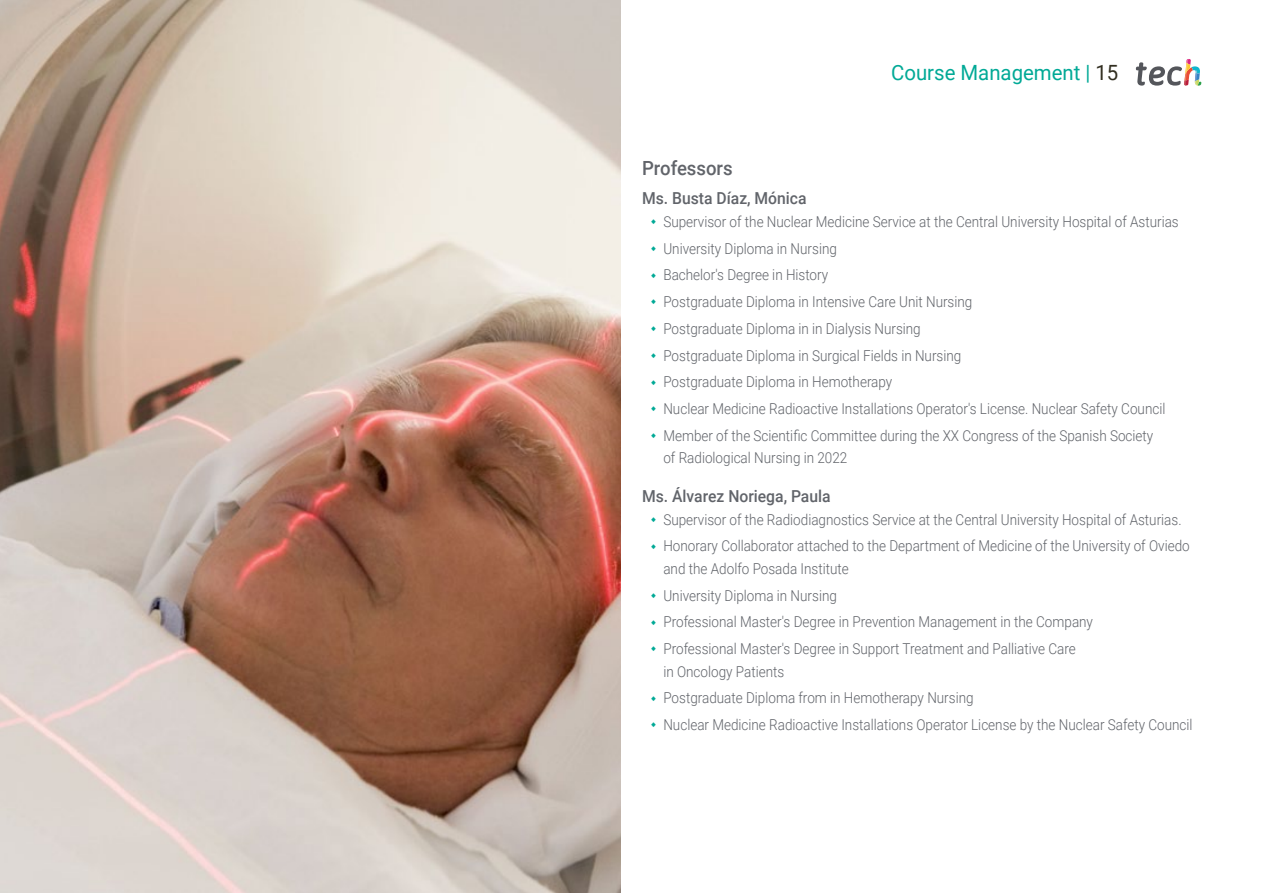
<style>
.page{position:relative;width:1263px;height:893px;background:#fff}
.page>*{position:absolute;margin:0;border:0;box-sizing:border-box;transform-origin:0 0}
.t1{font:21px "Roboto";color:#00a996}
.t2{font:500 19.5px "Roboto";color:#61646a;scale:.95 1}
.t3{font:500 16.5px "Roboto";color:#61646a;scale:.95 1}
.t4{font:300 15px/26.7px "Roboto";color:#61646a;scale:.9 1}
.s1{color:#312e20}
</style>
<div class="page">
<svg style="left:1136px;top:59px;width:65px;height:27px"></svg>
<img style="left:0;top:0;width:621px;height:893px">
<h1 class="t1" style="left:891px;top:57px;width:229px">Course Management | <span class="s1">15</span></h1>
<h2 class="t2" style="left:642px;top:155px;width:97px">Professors</h2>
<p class="t3" style="left:642px;top:187px;width:175px">Ms. Busta Díaz, Mónica</p>
<p class="t4" style="left:663px;top:208px;width:574px">Supervisor of the Nuclear Medicine Service at the Central University Hospital of Asturias University Diploma in Nursing<br>Bachelor's Degree in History<br>Postgraduate Diploma in Intensive Care Unit Nursing<br>Postgraduate Diploma in in Dialysis Nursing<br>Postgraduate Diploma in Surgical Fields in Nursing<br>Postgraduate Diploma in Hemotherapy<br>Nuclear Medicine Radioactive Installations Operator's License. Nuclear Safety Council Member of the Scientific Committee during the XX Congress of the Spanish Society</p>
<p class="t4" style="left:663px;top:444px;width:206px">of Radiological Nursing in 2022</p>
<p class="t3" style="left:642px;top:485px;width:200px">Ms. Álvarez Noriega, Paula</p>
<p class="t4" style="left:663px;top:505px;width:586px">Supervisor of the Radiodiagnostics Service at the Central University Hospital of Asturias.<br>Honorary Collaborator attached to the Department of Medicine of the University of Oviedo</p>
<p class="t4" style="left:663px;top:554px;width:479px">and the Adolfo Posada Institute<br>University Diploma in Nursing<br>Professional Master's Degree in Prevention Management in the Company Professional Master's Degree in Support Treatment and Palliative Care</p>
<p class="t4" style="left:663px;top:657px;width:589px">in Oncology Patients<br>Postgraduate Diploma from in Hemotherapy Nursing<br>Nuclear Medicine Radioactive Installations Operator License by the Nuclear Safety Council</p>
</div>
